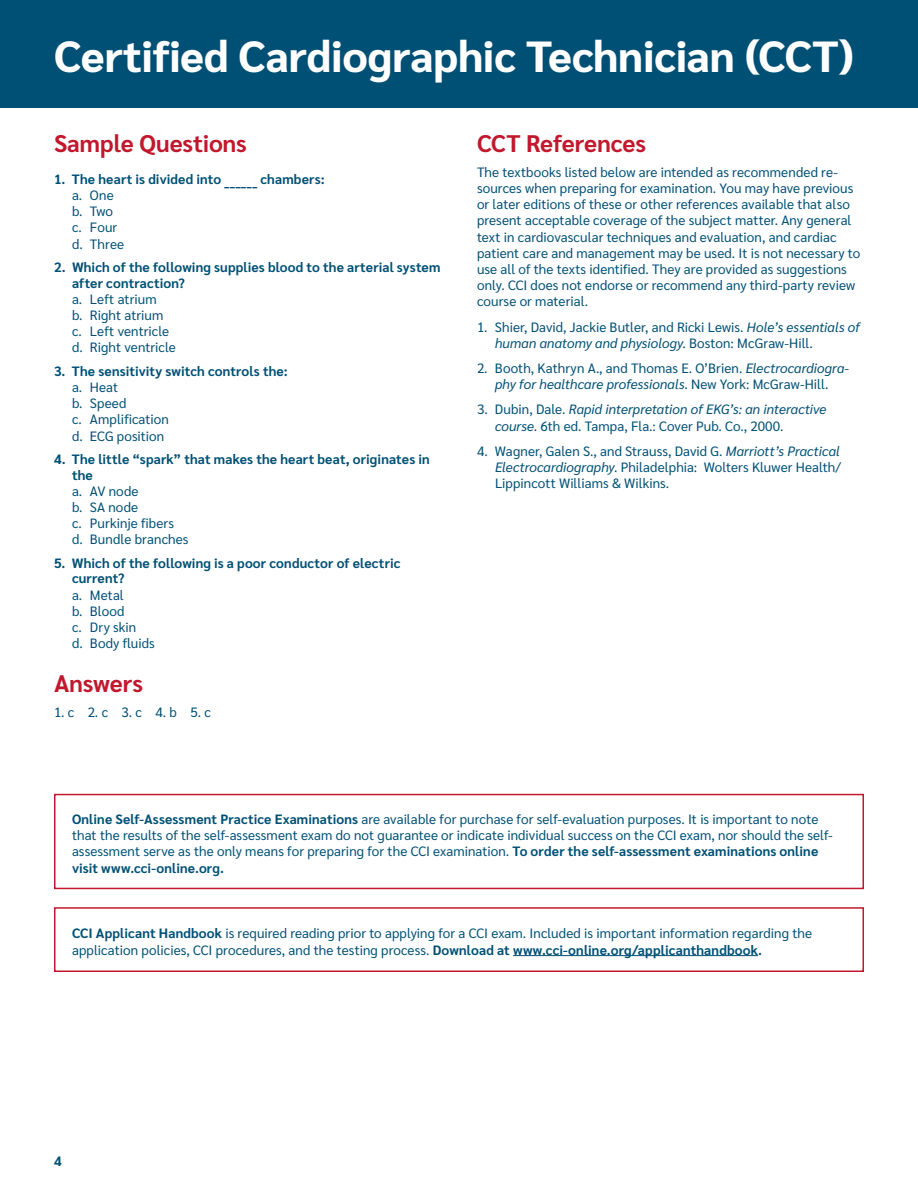
<style>
.page{position:relative;width:918px;height:1188px;background:#fff}
.page>*{position:absolute;margin:0;border:0;box-sizing:border-box;transform-origin:0 0}
.Section_Head{font:800 43.5px "Sarabun";letter-spacing:-.005em;color:#fff}
.Head{font:700 24px "Sarabun";letter-spacing:-.005em;color:#c1182d}
.Body{font:13.5px/16.2px "Sarabun";letter-spacing:.005em;color:#005075}
.Hang{font:13.5px/16.2px "Sarabun";letter-spacing:.005em;color:#005075}
.Question{font:700 13.5px/15.8px "Sarabun";letter-spacing:.01em;color:#005075}
.Answer{font:13.5px "Sarabun";letter-spacing:.005em;color:#005075}
.s1{font-style:italic}
.s2{font-weight:700}
</style>
<div class="page">
<div style="left:54px;top:794px;width:810px;height:95px;border:2px solid #c1182d"></div>
<hr style="left:513px;top:955px;width:245px;height:1px;background:#005075">
<div style="left:54px;top:907px;width:810px;height:65px;border:2px solid #c1182d"></div>
<div style="left:0;top:0;width:918px;height:108px;background:#005075"></div>
<p class="Section_Head" style="left:54px;top:31px;width:802px">Certified Cardiographic Technician (CCT)</p>
<p class="Head" style="left:54px;top:129px;width:194px">Sample Questions</p>
<p class="Question" style="left:54px;top:171px;width:272px">1. The heart is divided into ______ chambers:</p>
<p class="Answer" style="left:72px;top:188px;width:43px">a. One</p>
<p class="Answer" style="left:72px;top:204px;width:43px">b. Two</p>
<p class="Answer" style="left:72px;top:220px;width:47px">c. Four</p>
<p class="Answer" style="left:72px;top:236px;width:54px">d. Three</p>
<p class="Question" style="left:72px;top:259px;width:370px;text-indent:-18px">2. Which of the following supplies blood to the arterial system after contraction?</p>
<p class="Answer" style="left:72px;top:291px;width:86px">a. Left atrium</p>
<p class="Answer" style="left:72px;top:308px;width:93px">b. Right atrium</p>
<p class="Answer" style="left:72px;top:324px;width:99px">c. Left ventricle</p>
<p class="Answer" style="left:72px;top:340px;width:105px">d. Right ventricle</p>
<p class="Question" style="left:54px;top:363px;width:235px">3. The sensitivity switch controls the:</p>
<p class="Answer" style="left:72px;top:379px;width:48px">a. Heat</p>
<p class="Answer" style="left:72px;top:396px;width:56px">b. Speed</p>
<p class="Answer" style="left:72px;top:412px;width:98px">c. Amplification</p>
<p class="Answer" style="left:72px;top:428px;width:94px">d. ECG position</p>
<p class="Question" style="left:72px;top:451px;width:359px;text-indent:-18px">4. The little “spark” that makes the heart beat, originates in the</p>
<p class="Answer" style="left:72px;top:483px;width:68px">a. AV node</p>
<p class="Answer" style="left:72px;top:499px;width:68px">b. SA node</p>
<p class="Answer" style="left:72px;top:516px;width:104px">c. Purkinje fibers</p>
<p class="Answer" style="left:72px;top:532px;width:118px">d. Bundle branches</p>
<p class="Question" style="left:72px;top:555px;width:330px;text-indent:-18px">5. Which of the following is a poor conductor of electric current?</p>
<p class="Answer" style="left:72px;top:587px;width:53px">a. Metal</p>
<p class="Answer" style="left:72px;top:603px;width:54px">b. Blood</p>
<p class="Answer" style="left:72px;top:619px;width:66px">c. Dry skin</p>
<p class="Answer" style="left:72px;top:636px;width:84px">d. Body fluids</p>
<p class="Head" style="left:54px;top:669px;width:91px">Answers</p>
<p class="Body" style="left:54px;top:704px;width:158px">1. c 2. c 3. c 4. b 5. c</p>
<p class="Head" style="left:477px;top:129px;width:171px">CCT References</p>
<p class="Body" style="left:477px;top:164px;width:385px">The textbooks listed below are intended as recommended re&shy;sources when preparing for examination. You may have previous or later editions of these or other references available that also present acceptable coverage of the subject matter. Any general text in cardiovascular techniques and evaluation, and cardiac patient care and management may be used. It is not necessary to use all of the texts identified. They are provided as suggestions only. CCI does not endorse or recommend any third-party review course or material.</p>
<p class="Hang" style="left:495px;top:319px;width:366px;text-indent:-18px">1. Shier, David, Jackie Butler, and Ricki Lewis. <span class="s1">Hole’s essentials of human anatomy and physiology</span>. Boston: McGraw-Hill.</p>
<p class="Hang" style="left:477px;top:360px;width:374px;text-align:center">2. Booth, Kathryn A., and Thomas E. O’Brien. <span class="s1">Electrocardiogra&shy;phy for healthcare professionals</span>. New York: McGraw-Hill.</p>
<p class="Hang" style="left:495px;top:402px;width:333px;text-indent:-18px">3. Dubin, Dale. <span class="s1">Rapid interpretation of EKG’s: an interactive course</span>. 6th ed. Tampa, Fla.: Cover Pub. Co., 2000.</p>
<p class="Hang" style="left:495px;top:443px;width:348px;text-align:justify;text-indent:-18px">4. Wagner, Galen S., and Strauss, David G. <span class="s1">Marriott’s Practical Electrocardiography</span>. Philadelphia: Wolters Kluwer Health/ Lippincott Williams &amp; Wilkins.</p>
<p class="Body" style="left:72px;top:811px;width:762px"><span class="s2">Online Self-Assessment Practice Examinations</span> are available for purchase for self-evaluation purposes. It is important to note that the results of the self-assessment exam do not guarantee or indicate individual success on the CCI exam, nor should the self&shy;assessment serve as the only means for preparing for the CCI examination. <span class="s2">To order the self-assessment examinations online visit www.cci-online.org.</span></p>
<p class="Body" style="left:72px;top:926px;width:742px"><span class="s2">CCI Applicant Handbook</span> is required reading prior to applying for a CCI exam. Included is important information regarding the application policies, CCI procedures, and the testing process. <span class="s2">Download at www.cci-online.org/applicanthandbook.</span></p>
<p class="Question" style="left:54px;top:1154px;width:9px">4</p>
</div>
